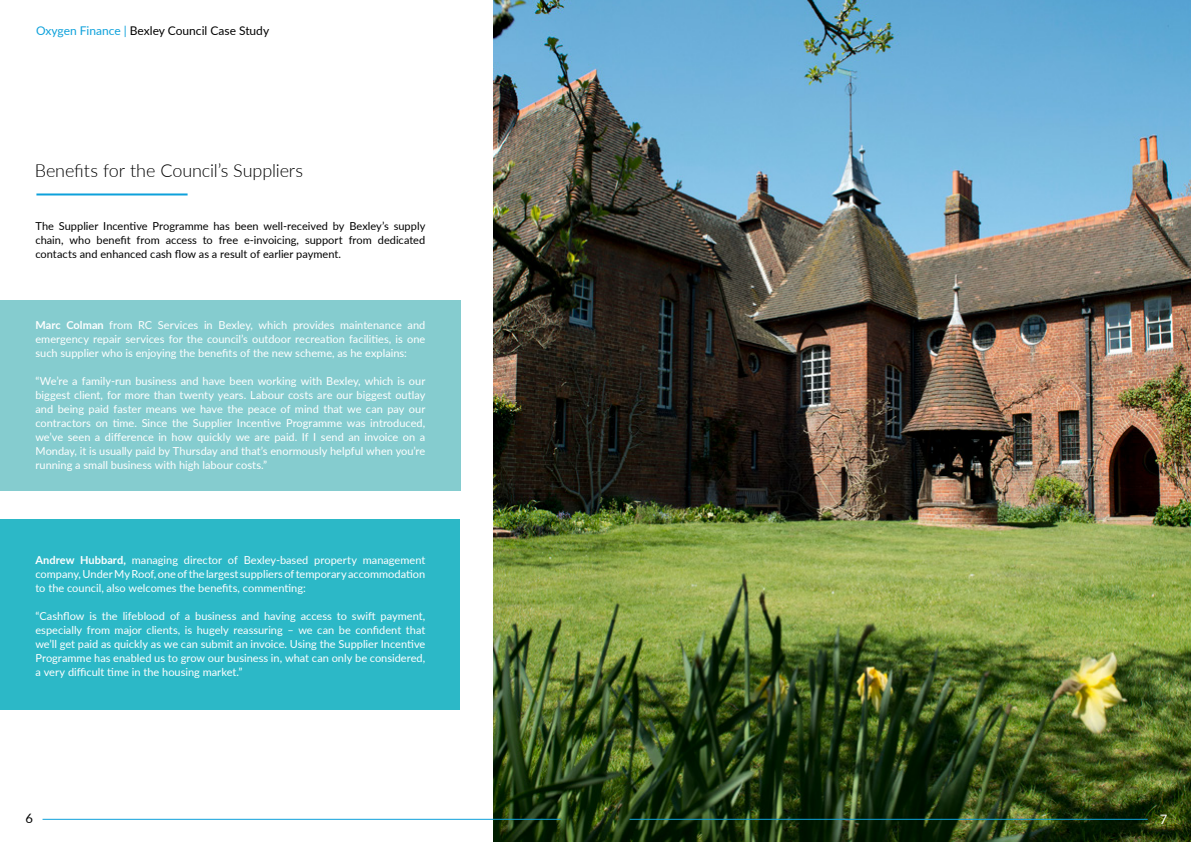
<style>
.page{position:relative;width:1191px;height:842px;background:#fff}
.page>*{position:absolute;margin:0;border:0;box-sizing:border-box;transform-origin:0 0}
.t1{font:300 18px "Lato";letter-spacing:-.005em;color:#000}
.t2{font:13px "Lato";color:#000}
.t3{font:13px "Lato";color:#fff}
.t4{font:12px "Lato";color:#000}
.t5{font:11px/14px "Lato";color:#fff;text-align:justify}
.t6{font:11px/14px "Lato";color:#000;text-align:justify}
.s1{color:#0da1db}
.s2{font-weight:700}
</style>
<div class="page">
<img style="left:493px;top:0;width:698px;height:842px">
<div style="left:0;top:519px;width:460px;height:190px;background:#2cb8c7"></div>
<div style="left:0;top:300px;width:460px;height:191px;background:#85cccf"></div>
<hr style="left:43px;top:819px;width:518px;height:1px;background:#0da1db">
<hr style="left:629px;top:819px;width:518px;height:1px;background:#0da1db">
<hr style="left:36px;top:193px;width:152px;height:2px;background:#0da1db">
<p class="t4" style="left:36px;top:22px;width:234px"><span class="s1">Oxygen Finance |</span> Bexley Council Case Study</p>
<h1 class="t1" style="left:35px;top:158px;width:270px">Benefits for the Council’s Suppliers</h1>
<p class="t6" style="left:35px;top:219px;width:391px">The Supplier Incentive Programme has been well-received by Bexley’s supply chain, who benefit from access to free e-invoicing, support from dedicated contacts and enhanced cash flow as a result of earlier payment.</p>
<p class="t5" style="left:35px;top:318px;width:391px"><span class="s2">Marc Colman</span> from RC Services in Bexley, which provides maintenance and emergency repair services for the council’s outdoor recreation facilities, is one such supplier who is enjoying the benefits of the new scheme, as he explains:</p>
<p class="t5" style="left:35px;top:374px;width:391px">“We’re a family-run business and have been working with Bexley, which is our biggest client, for more than twenty years. Labour costs are our biggest outlay and being paid faster means we have the peace of mind that we can pay our contractors on time. Since the Supplier Incentive Programme was introduced, we’ve seen a difference in how quickly we are paid. If I send an invoice on a Monday, it is usually paid by Thursday and that’s enormously helpful when you’re running a small business with high labour costs.”</p>
<p class="t5" style="left:35px;top:552px;width:391px"><span class="s2">Andrew Hubbard,</span> managing director of Bexley-based property management company, Under My Roof, one of the largest suppliers of temporary accommodation to the council, also welcomes the benefits, commenting:</p>
<p class="t5" style="left:35px;top:608px;width:391px">“Cashflow is the lifeblood of a business and having access to swift payment, especially from major clients, is hugely reassuring – we can be confident that we’ll get paid as quickly as we can submit an invoice. Using the Supplier Incentive Programme has enabled us to grow our business in, what can only be considered, a very difficult time in the housing market.”</p>
<p class="t2" style="left:26px;top:809px;width:9px">6</p>
<p class="t3" style="left:1160px;top:810px;width:9px">7</p>
</div>
